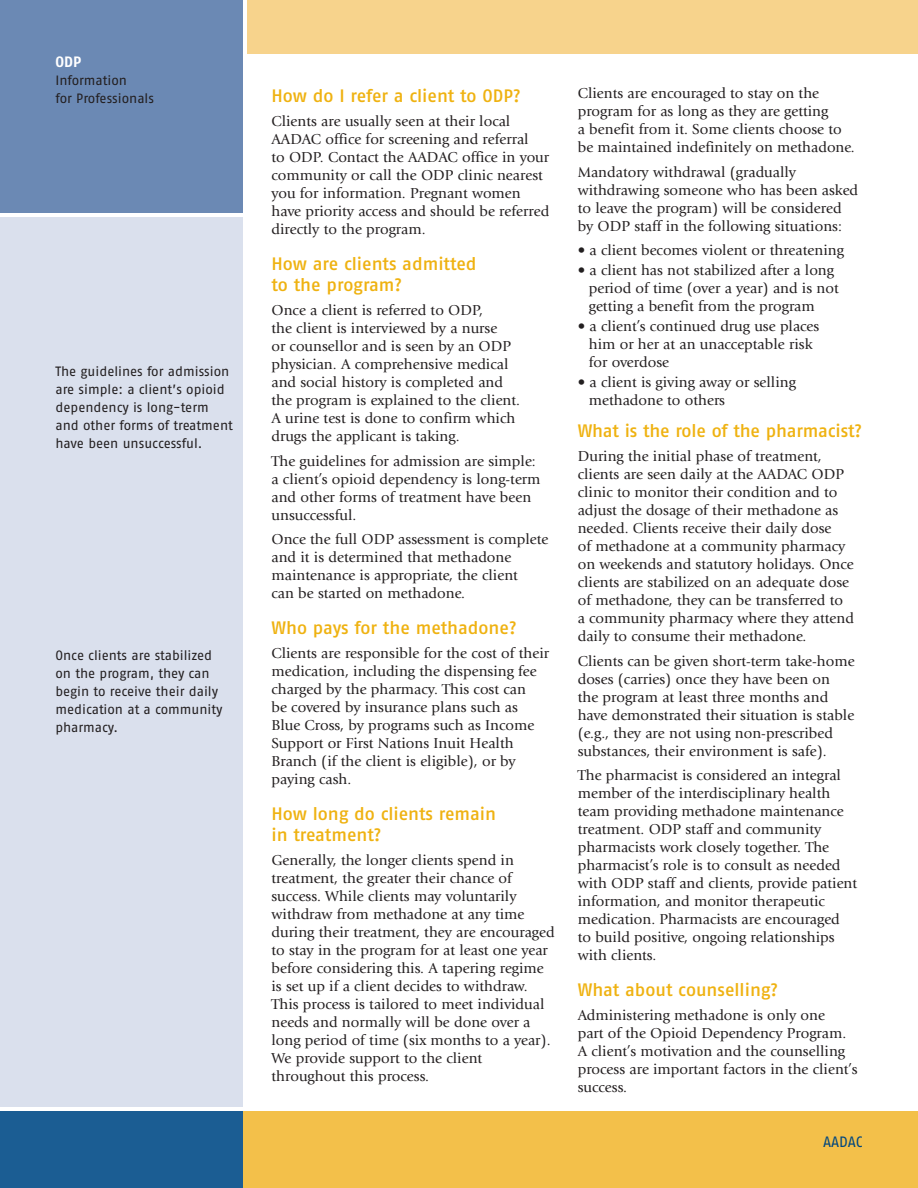
<style>
.page{position:relative;width:918px;height:1188px;background:#fff}
.page>*{position:absolute;margin:0;border:0;box-sizing:border-box;transform-origin:0 0}
.t1{font:18px/21px "Fago No Med Tf";color:#efb211}
.t2{font:15px/18px "Giovanni";color:#231f20}
.t3{font:15px "Fago No Regular Tf";letter-spacing:-.005em;color:#00467e}
.t4{font:700 15px "Fago No";color:#fff}
.t5{font:13.5px/18px "Fago No Regular Tf";color:#231f20}
</style>
<div class="page">
<div style="left:0;top:0;width:243px;height:213px;background:#6b89b4"></div>
<div style="left:243px;top:1111px;width:675px;height:77px;background:#f3c04a"></div>
<div style="left:0;top:1111px;width:243px;height:77px;background:#1b5d93"></div>
<div style="left:247px;top:0;width:671px;height:54px;background:#f7d38c"></div>
<div style="left:0;top:217px;width:243px;height:890px;background:#dae0ed"></div>
<p class="t4" style="left:56px;top:57px;width:27px">ODP</p>
<p class="t5" style="left:56px;top:73px;width:100px">Information<br>for Professionals</p>
<p class="t5" style="left:56px;top:364px;width:179px">The guidelines for admission are simple: a client’s opioid dependency is long-term and other forms of treatment have been unsuccessful.</p>
<p class="t5" style="left:56px;top:648px;width:169px">Once clients are stabilized on the program, they can begin to receive their daily medication at a community pharmacy.</p>
<p class="t1" style="left:271px;top:87px;width:251px">How do I refer a client to ODP?</p>
<p class="t2" style="left:271px;top:113px;width:279px">Clients are usually seen at their local AADAC office for screening and referral<br>to ODP. Contact the AADAC office in your community or call the ODP clinic nearest you for information. Pregnant women have priority access and should be referred directly to the program.</p>
<p class="t1" style="left:271px;top:256px;width:207px">How are clients admitted to the program?</p>
<p class="t2" style="left:271px;top:303px;width:250px">Once a client is referred to ODP,<br>the client is interviewed by a nurse<br>or counsellor and is seen by an ODP physician. A comprehensive medical and social history is completed and the program is explained to the client.<br>A urine test is done to confirm which drugs the applicant is taking.</p>
<p class="t2" style="left:271px;top:453px;width:271px">The guidelines for admission are simple: a client’s opioid dependency is long-term and other forms of treatment have been unsuccessful.</p>
<p class="t2" style="left:271px;top:531px;width:278px">Once the full ODP assessment is complete and it is determined that methadone maintenance is appropriate, the client<br>can be started on methadone.</p>
<p class="t1" style="left:271px;top:620px;width:247px">Who pays for the methadone?</p>
<p class="t2" style="left:271px;top:646px;width:279px">Clients are responsible for the cost of their medication, including the dispensing fee charged by the pharmacy. This cost can<br>be covered by insurance plans such as Blue Cross, by programs such as Income Support or First Nations Inuit Health Branch (if the client is eligible), or by paying cash.</p>
<p class="t1" style="left:271px;top:806px;width:226px">How long do clients remain in treatment?</p>
<p class="t2" style="left:271px;top:853px;width:285px">Generally, the longer clients spend in treatment, the greater their chance of success. While clients may voluntarily withdraw from methadone at any time during their treatment, they are encouraged to stay in the program for at least one year before considering this. A tapering regime is set up if a client decides to withdraw.<br>This process is tailored to meet individual needs and normally will be done over a long period of time (six months to a year).<br>We provide support to the client throughout this process.</p>
<p class="t2" style="left:578px;top:86px;width:279px">Clients are encouraged to stay on the program for as long as they are getting<br>a benefit from it. Some clients choose to be maintained indefinitely on methadone.</p>
<p class="t2" style="left:578px;top:164px;width:282px">Mandatory withdrawal (gradually withdrawing someone who has been asked to leave the program) will be considered by ODP staff in the following situations:</p>
<p class="t2" style="left:578px;top:242px;width:268px">• a client becomes violent or threatening</p>
<p class="t2" style="left:589px;top:263px;width:251px;text-indent:-11px">• a client has not stabilized after a long period of time (over a year) and is not getting a benefit from the program</p>
<p class="t2" style="left:589px;top:319px;width:232px;text-indent:-11px">• a client’s continued drug use places him or her at an unacceptable risk for overdose</p>
<p class="t2" style="left:589px;top:375px;width:209px;text-indent:-11px">• a client is giving away or selling methadone to others</p>
<p class="t1" style="left:578px;top:423px;width:286px">What is the role of the pharmacist?</p>
<p class="t2" style="left:578px;top:449px;width:278px">During the initial phase of treatment, clients are seen daily at the AADAC ODP clinic to monitor their condition and to adjust the dosage of their methadone as needed. Clients receive their daily dose<br>of methadone at a community pharmacy on weekends and statutory holidays. Once clients are stabilized on an adequate dose of methadone, they can be transferred to<br>a community pharmacy where they attend daily to consume their methadone.</p>
<p class="t2" style="left:578px;top:653px;width:278px">Clients can be given short-term take-home doses (carries) once they have been on<br>the program at least three months and have demonstrated their situation is stable (e.g., they are not using non-prescribed substances, their environment is safe).</p>
<p class="t2" style="left:578px;top:768px;width:281px">The pharmacist is considered an integral member of the interdisciplinary health team providing methadone maintenance treatment. ODP staff and community pharmacists work closely together. The pharmacist’s role is to consult as needed with ODP staff and clients, provide patient information, and monitor therapeutic medication. Pharmacists are encouraged<br>to build positive, ongoing relationships with clients.</p>
<p class="t1" style="left:578px;top:982px;width:202px">What about counselling?</p>
<p class="t2" style="left:578px;top:1008px;width:281px">Administering methadone is only one<br>part of the Opioid Dependency Program.<br>A client’s motivation and the counselling process are important factors in the client’s success.</p>
<p class="t3" style="left:823px;top:1137px;width:41px">AADAC</p>
</div>
